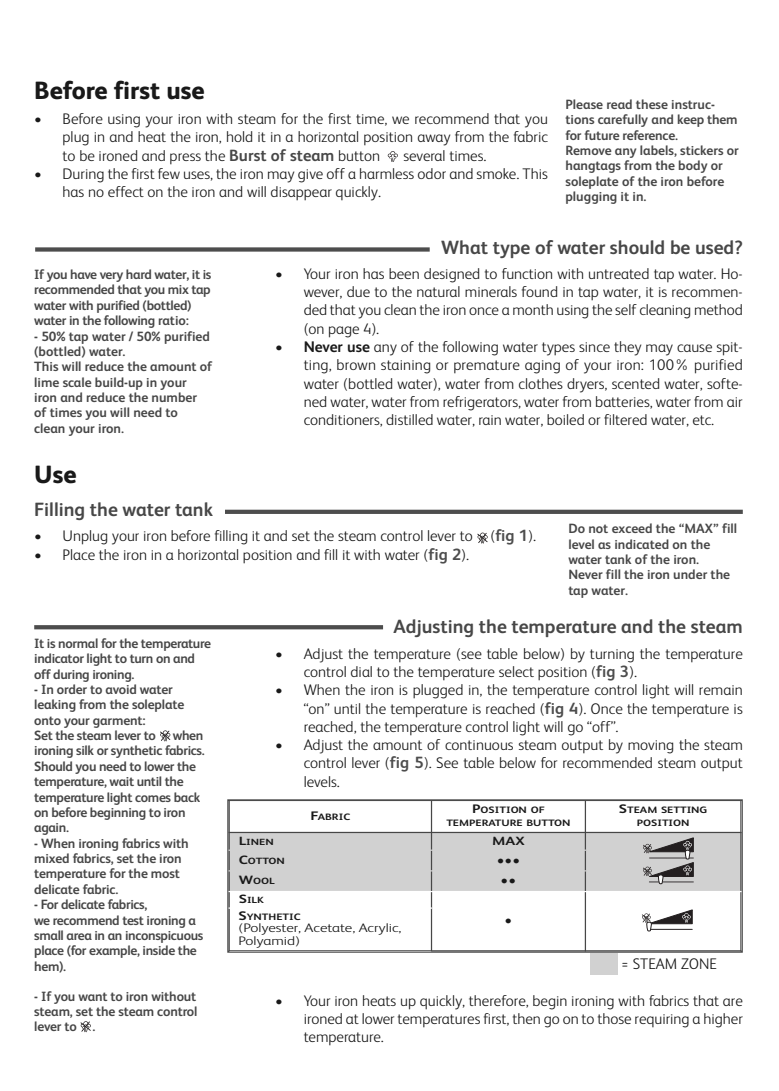
<style>
.page{position:relative;width:779px;height:1091px;background:#fff}
.page>*{position:absolute;margin:0;border:0;box-sizing:border-box;transform-origin:0 0}
.t1{font:800 25px "FS Albert";color:#191919}
.t2{font:700 19.25px "FS Albert";color:#474747}
.t3{font:300 15.5px/18.2px "FS Albert";color:#191919;text-align:justify}
.t4{font:300 15.25px/18.2px "FS Albert";color:#191919;text-align:justify}
.t5{font:300 15px "FS Albert";color:#191919}
.t6{font:700 13.5px/15.2px "FS Albert";letter-spacing:-.015em;color:#474747}
.t7{font:300 12.5px/12.5px "FS Albert";color:#191919;scale:1.24 1}
.t8{font:700 12px "FS Albert";color:#191919;scale:1.28 1}
.t9{font:700 9.25px/13.2px "FS Albert";color:#191919;text-align:center;scale:1.24 1}
.t10{font:700 9px "FS Albert";color:#191919;scale:1.27 1}
.t11{font:700 9px "FS Albert";color:#191919;scale:1.28 1}
.s1{font-weight:700;font-size:16.25px;color:#474747}
.s2{font-weight:700}
.s3{font-weight:700;font-size:16.25px;color:#4d4d4d}
.s4{font-size:12.25px}
.s5{font-size:12px}
.s6{font-size:12.5px}
</style>
<div class="page">
<svg style="left:388px;top:151px;width:10px;height:11px"></svg>
<svg style="left:478px;top:533px;width:8px;height:10px"></svg>
<svg style="left:160px;top:731px;width:10px;height:9px"></svg>
<svg style="left:161px;top:731px;width:8px;height:10px"></svg>
<div style="left:35px;top:247px;width:394px;height:5px;background:#4d4d4d"></div>
<hr style="left:225px;top:510px;width:517px;height:4px;background:#4d4d4d">
<svg style="left:34px;top:625px;width:349px;height:4px"></svg>
<div style="left:590px;top:953px;width:27px;height:22px;background:#d1d1d1"></div>
<div style="left:227px;top:799px;width:515px;height:154px;border:1px solid #474747"></div>
<div style="left:228px;top:832px;width:203px;height:18px;background:#d1d1d1"></div>
<div style="left:431px;top:832px;width:154px;height:18px;background:#d1d1d1"></div>
<div style="left:585px;top:832px;width:156px;height:59px;background:#d1d1d1"></div>
<svg style="left:643px;top:837px;width:50px;height:47px"></svg>
<div style="left:228px;top:850px;width:203px;height:21px;background:#d1d1d1"></div>
<div style="left:431px;top:850px;width:154px;height:21px;background:#d1d1d1"></div>
<div style="left:228px;top:871px;width:203px;height:20px;background:#d1d1d1"></div>
<div style="left:431px;top:871px;width:154px;height:20px;background:#d1d1d1"></div>
<svg style="left:642px;top:909px;width:50px;height:22px"></svg>
<hr style="left:228px;top:800px;width:2px;height:151px;background:#474747">
<hr style="left:431px;top:800px;width:1px;height:151px;background:#474747">
<hr style="left:584px;top:800px;width:2px;height:151px;background:#474747">
<hr style="left:740px;top:800px;width:1px;height:151px;background:#474747">
<hr style="left:228px;top:800px;width:513px;height:1px;background:#474747">
<hr style="left:228px;top:832px;width:513px;height:1px;background:#474747">
<hr style="left:228px;top:849px;width:358px;height:2px;background:#d1d1d1">
<hr style="left:228px;top:870px;width:358px;height:1px;background:#d1d1d1">
<hr style="left:228px;top:891px;width:513px;height:1px;background:#fff">
<hr style="left:228px;top:907px;width:204px;height:2px;background:#fff">
<hr style="left:228px;top:950px;width:513px;height:1px;background:#474747">
<svg style="left:81px;top:1021px;width:9px;height:11px"></svg>
<h1 class="t1" style="left:34px;top:80px;width:172px">Before first use</h1>
<p class="t3" style="left:63px;top:111px;width:487px;text-indent:-28px">• Before using your iron with steam for the first time, we recommend that you plug in and heat the iron, hold it in a horizontal position away from the fabric to be ironed and press the <span class="s1">Burst of steam</span> button</p>
<p class="t6" style="left:565px;top:98px;width:175px">Please read these instruc&shy;tions carefully and keep them for future reference.<br>Remove any labels, stickers or hangtags from the body or soleplate of the iron before plugging it in.</p>
<p class="t3" style="left:403px;top:148px;width:85px">several times.</p>
<p class="t3" style="left:63px;top:166px;width:487px;text-indent:-28px">• During the first few uses, the iron may give off a harmless odor and smoke. This has no effect on the iron and will disappear quickly.</p>
<p class="t2" style="left:441px;top:240px;width:303px">What type of water should be used?</p>
<p class="t3" style="left:304px;top:266px;width:440px;text-indent:-28px">• Your iron has been designed to function with untreated tap water. Ho&shy;wever, due to the natural minerals found in tap water, it is recommen&shy;ded that you clean the iron once a month using the self cleaning method (on page 4).</p>
<p class="t3" style="left:304px;top:339px;width:440px;text-indent:-28px">• <span class="s2">Never use</span> any of the following water types since they may cause spit&shy;ting, brown staining or premature aging of your iron: 100% purified water (bottled water), water from clothes dryers, scented water, softe&shy;ned water, water from refrigerators, water from batteries, water from air conditioners, distilled water, rain water, boiled or filtered water, etc.</p>
<h1 class="t1" style="left:34px;top:464px;width:44px">Use</h1>
<p class="t2" style="left:34px;top:503px;width:180px">Filling the water tank</p>
<p class="t3" style="left:34px;top:528px;width:503px">• Unplug your iron before filling it and set the steam control lever to (<span class="s3">fig 1</span>).</p>
<p class="t3" style="left:34px;top:547px;width:436px">• Place the iron in a horizontal position and fill it with water (<span class="s3">fig 2</span>).</p>
<p class="t6" style="left:34px;top:268px;width:179px">If you have very hard water, it is recommended that you mix tap water with purified (bottled) water in the following ratio:</p>
<p class="t6" style="left:34px;top:330px;width:179px">- 50% tap water / 50% purified (bottled) water.<br>This will reduce the amount of lime scale build-up in your iron and reduce the number of times you will need to clean your iron.</p>
<p class="t6" style="left:568px;top:522px;width:170px">Do not exceed the “MAX” fill level as indicated on the water tank of the iron.<br>Never fill the iron under the tap water.</p>
<p class="t6" style="left:34px;top:637px;width:178px">It is normal for the temperature indicator light to turn on and off during ironing.</p>
<p class="t6" style="left:34px;top:683px;width:152px">- In order to avoid water leaking from the soleplate onto your garment:<br>Set the steam lever to</p>
<p class="t6" style="left:34px;top:729px;width:172px;text-indent:138px">when ironing silk or synthetic fabrics.<br>Should you need to lower the temperature, wait until the temperature light comes back on before beginning to iron again.</p>
<p class="t6" style="left:34px;top:837px;width:156px">- When ironing fabrics with mixed fabrics, set the iron temperature for the most delicate fabric.</p>
<p class="t6" style="left:34px;top:898px;width:171px">- For delicate fabrics,<br>we recommend test ironing a small area in an inconspicuous place (for example, inside the hem).</p>
<p class="t6" style="left:34px;top:990px;width:165px;text-align:justify">- If you want to iron without steam, set the steam control lever to .</p>
<p class="t2" style="left:393px;top:620px;width:351px">Adjusting the temperature and the steam</p>
<p class="t3" style="left:304px;top:646px;width:440px;text-indent:-28px">• Adjust the temperature (see table below) by turning the temperature control dial to the temperature select position (<span class="s3">fig 3</span>).</p>
<p class="t3" style="left:304px;top:682px;width:440px;text-indent:-28px">• When the iron is plugged in, the temperature control light will remain “on” until the temperature is reached (<span class="s3">fig 4</span>). Once the temperature is reached, the temperature control light will go “off”.</p>
<p class="t3" style="left:304px;top:737px;width:440px;text-indent:-28px">• Adjust the amount of continuous steam output by moving the steam control lever (<span class="s3">fig 5</span>). See table below for recommended steam output levels.</p>
<p class="t9" style="left:310px;top:811px;width:34px"><span class="s4">F</span>ABRIC</p>
<p class="t9" style="left:446px;top:804px;width:102px"><span class="s4">P</span>OSITION OF<br>TEMPERATURE BUTTON</p>
<p class="t9" style="left:619px;top:804px;width:73px"><span class="s4">S</span>TEAM SETTING<br>POSITION</p>
<p class="t11" style="left:239px;top:838px;width:29px"><span class="s5">L</span>INEN</p>
<p class="t8" style="left:492px;top:836px;width:27px">MAX</p>
<p class="t10" style="left:239px;top:857px;width:38px"><span class="s5">C</span>OTTON</p>
<p class="t5" style="left:496px;top:854px;width:25px">•••</p>
<p class="t10" style="left:239px;top:878px;width:30px"><span class="s5">W</span>OOL</p>
<p class="t5" style="left:500px;top:875px;width:17px">••</p>
<p class="t11" style="left:239px;top:897px;width:21px"><span class="s5">S</span>ILK</p>
<p class="t4" style="left:504px;top:912px;width:9px">•</p>
<p class="t9" style="left:238px;top:911px;width:52px"><span class="s6">S</span>YNTHETIC</p>
<p class="t7" style="left:238px;top:923px;width:133px">(Polyester, Acetate, Acrylic,<br>Polyamid)</p>
<p class="t3" style="left:621px;top:957px;width:97px">= STEAM ZONE</p>
<p class="t4" style="left:304px;top:993px;width:440px;text-indent:-28px">• Your iron heats up quickly, therefore, begin ironing with fabrics that are ironed at lower temperatures first, then go on to those requiring a higher temperature.</p>
</div>
